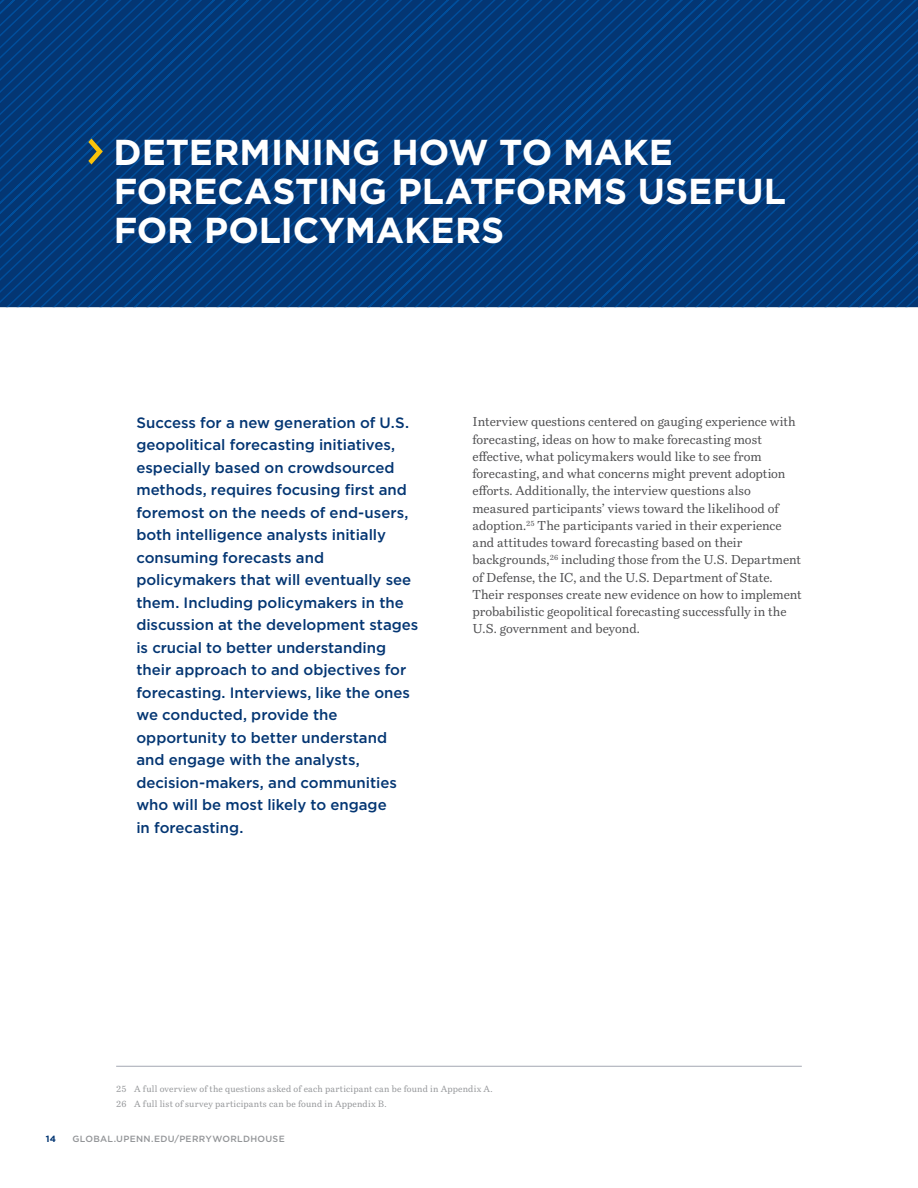
<style>
.page{position:relative;width:918px;height:1188px;background:#fff}
.page>*{position:absolute;margin:0;border:0;box-sizing:border-box;transform-origin:0 0}
.H2_Main_Heading_Styl{font:700 36px/39px "Gotham";color:#fff}
.Intro{font:500 15px/22.5px "Gotham";color:#043673}
.Body{font:12.75px/17.2px "Bressay";letter-spacing:.005em;color:#4d4d4f}
.Footnote{font:9px "Bressay";letter-spacing:.025em;color:#939598}
.t1{font:500 9px "Gotham";letter-spacing:.035em;color:#939598}
.t2{font:700 9px "Gotham";color:#043673}
</style>
<div class="page">
<svg style="left:0;top:0;width:918px;height:307px;background:#033a7a"></svg>
<svg style="left:88px;top:138px;width:15px;height:27px"></svg>
<hr style="left:116px;top:1066px;width:686px;height:1px;background:#a3a8b2">
<h2 class="H2_Main_Heading_Styl" style="left:114px;top:131px;width:674px">DETERMINING HOW TO MAKE<br>FORECASTING PLATFORMS USEFUL<br>FOR POLICYMAKERS</h2>
<p class="Intro" style="left:136px;top:411px;width:284px">Success for a new generation of U.S. geopolitical forecasting initiatives, especially based on crowdsourced methods, requires focusing first and foremost on the needs of end-users, both intelligence analysts initially consuming forecasts and policymakers that will eventually see them. Including policymakers in the discussion at the development stages is crucial to better understanding their approach to and objectives for forecasting. Interviews, like the ones we conducted, provide the opportunity to better understand and engage with the analysts, decision-makers, and communities who will be most likely to engage<br>in forecasting.</p>
<p class="Body" style="left:472px;top:413px;width:331px">Interview questions centered on gauging experience with forecasting, ideas on how to make forecasting most effective, what policymakers would like to see from forecasting, and what concerns might prevent adoption efforts. Additionally, the interview questions also measured participants’ views toward the likelihood of adoption.<sup>25</sup> The participants varied in their experience and attitudes toward forecasting based on their backgrounds,<sup>26</sup> including those from the U.S. Department of Defense, the IC, and the U.S. Department of State.<br>Their responses create new evidence on how to implement probabilistic geopolitical forecasting successfully in the U.S. government and beyond.</p>
<p class="Footnote" style="left:116px;top:1083px;width:378px">25 A full overview of the questions asked of each participant can be found in Appendix A.</p>
<p class="Footnote" style="left:116px;top:1098px;width:272px">26 A full list of survey participants can be found in Appendix B.</p>
<p class="t2" style="left:46px;top:1134px;width:11px">14</p>
<p class="t1" style="left:72px;top:1134px;width:214px">GLOBAL.UPENN.EDU/PERRYWORLDHOUSE</p>
</div>
